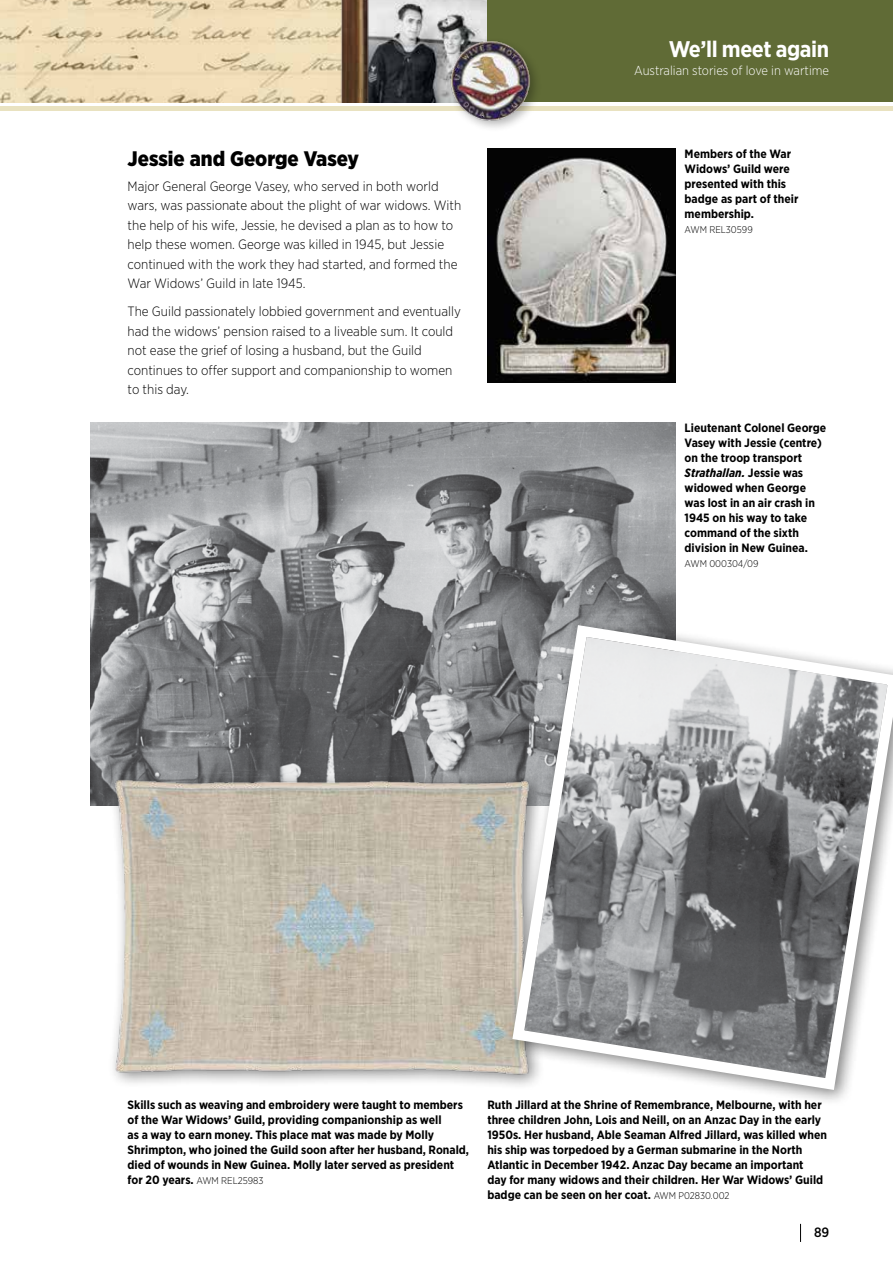
<style>
.page{position:relative;width:893px;height:1263px;background:#fff}
.page>*{position:absolute;margin:0;border:0;box-sizing:border-box;transform-origin:0 0}
.t1{font:700 22.65px "Gotham Narrow";letter-spacing:-.02em;color:#fff}
.t2{font:900 21px "Gotham Narrow";color:#000}
.t3{font:300 13.5px/19.5px "Gotham Narrow";color:#000}
.t4{font:500 13.5px "Gotham Narrow";color:#000}
.t5{font:300 13.05px "Gotham Narrow";color:#fff}
.t6{font:700 12px/15px "Gotham Narrow";color:#000}
.t7{font:300 9.75px "Gotham Narrow";color:#000}
.s1{font-style:italic}
.s2{font-weight:300;font-size:9.75px}
</style>
<div class="page">
<img style="left:0;top:0;width:337px;height:102px">
<img style="left:371px;top:0;width:116px;height:102px">
<div style="left:0;top:106px;width:893px;height:5px;background:#e9e2c0"></div>
<div style="left:487px;top:0;width:406px;height:102px;background:#606b36"></div>
<img style="left:337px;top:0;width:34px;height:102px">
<div style="left:446px;top:37px;width:96px;height:96px;background:#000;opacity:.3"></div>
<img style="left:442px;top:35px;width:95px;height:94px">
<svg style="left:800px;top:1224px;width:1px;height:18px"></svg>
<img style="left:91px;top:422px;width:585px;height:383px">
<img style="left:487px;top:149px;width:189px;height:233px">
<img style="left:98px;top:763px;width:405px;height:321px">
<div style="left:503px;top:616px;width:390px;height:491px;background:#000;opacity:.5"></div>
<svg style="left:506px;top:619px;width:387px;height:477px"></svg>
<h2 class="t2" style="left:128px;top:145px;width:233px">Jessie and George Vasey</h2>
<p class="t3" style="left:128px;top:176px;width:335px">Major General George Vasey, who served in both world wars, was passionate about the plight of war widows. With the help of his wife, Jessie, he devised a plan as to how to help these women. George was killed in 1945, but Jessie continued with the work they had started, and formed the War Widows’ Guild in late 1945.</p>
<p class="t3" style="left:128px;top:301px;width:335px">The Guild passionately lobbied government and eventually had the widows’ pension raised to a liveable sum. It could not ease the grief of losing a husband, but the Guild continues to offer support and companionship to women to this day.</p>
<h1 class="t1" style="left:669px;top:35px;width:162px">We’ll meet again</h1>
<p class="t5" style="left:634px;top:62px;width:197px">Australian stories of love in wartime</p>
<p class="t6" style="left:685px;top:147px;width:115px">Members of the War<br>Widows’ Guild were presented with this badge as part of their membership.</p>
<p class="t7" style="left:685px;top:224px;width:70px">AWM REL30599</p>
<p class="t6" style="left:685px;top:420px;width:143px">Lieutenant Colonel George<br>Vasey with Jessie (centre) on the troop transport<br><span class="s1">Strathallan.</span> Jessie was widowed when George was lost in an air crash in<br>1945 on his way to take command of the sixth division in New Guinea.</p>
<p class="t7" style="left:685px;top:558px;width:75px">AWM 000304/09</p>
<p class="t6" style="left:128px;top:1097px;width:343px">Skills such as weaving and embroidery were taught to members of the War Widows’ Guild, providing companionship as well<br>as a way to earn money. This place mat was made by Molly Shrimpton, who joined the Guild soon after her husband, Ronald, died of wounds in New Guinea. Molly later served as president for 20 years. <span class="s2">AWM REL25983</span></p>
<p class="t6" style="left:487px;top:1097px;width:341px">Ruth Jillard at the Shrine of Remembrance, Melbourne, with her three children John, Lois and Neill, on an Anzac Day in the early 1950s. Her husband, Able Seaman Alfred Jillard, was killed when his ship was torpedoed by a German submarine in the North Atlantic in December 1942. Anzac Day became an important<br>day for many widows and their children. Her War Widows’ Guild badge can be seen on her coat. <span class="s2">AWM P02830.002</span></p>
<p class="t4" style="left:814px;top:1223px;width:17px">89</p>
</div>
